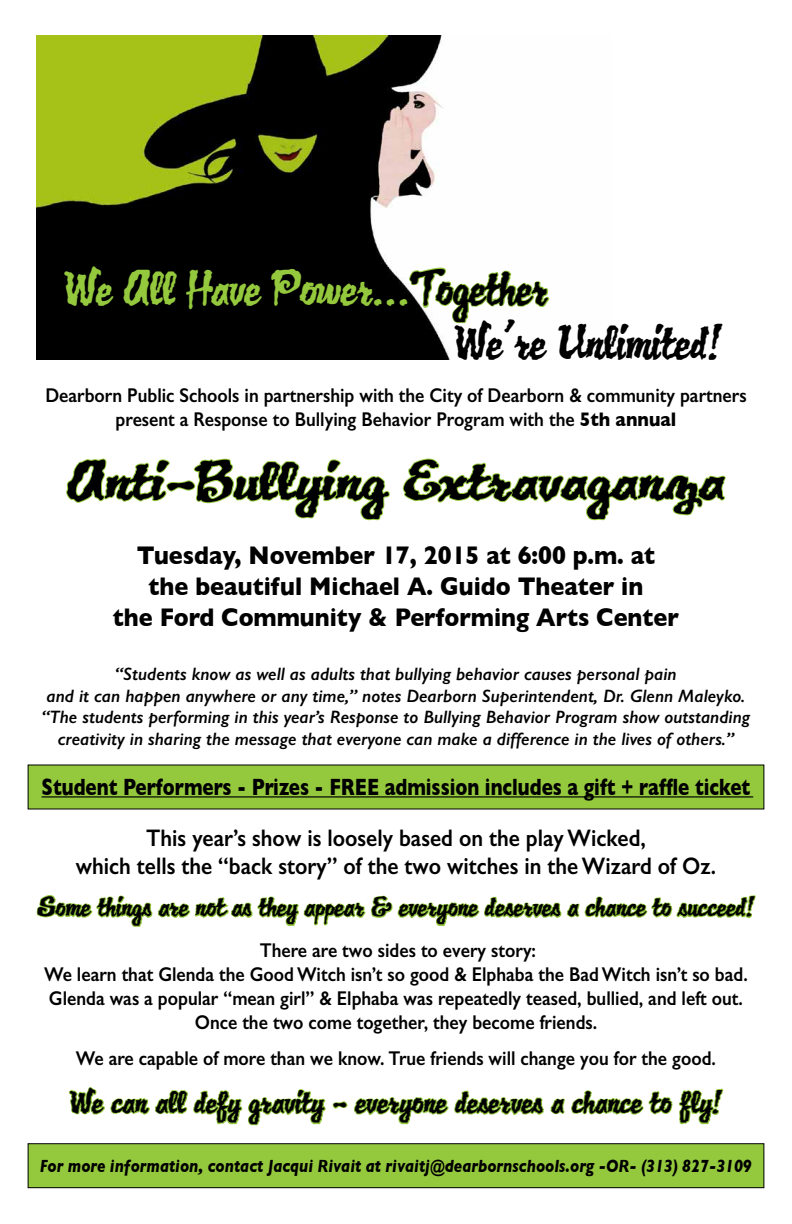
<style>
.page{position:relative;width:792px;height:1224px;background:#fff}
.page>*{position:absolute;margin:0;border:0;box-sizing:border-box;transform-origin:0 0}
.t1{font:62px "Jack Lantern BB";color:#000;scale:1.1 1}
.t2{font:55px/54px "Jack Lantern BB";color:#000;scale:.85 1}
.t3{font:36px "Jack Lantern BB";color:#000;scale:.9 1}
.t4{font:31px "Jack Lantern BB";color:#000;scale:.9 1}
.t5{font:700 26px/31.2px "Gill Sans";color:#000;text-align:center;scale:.9 1}
.t6{font:600 24px/28.8px "Gill Sans";color:#000;text-align:center;scale:.9 1}
.t7{font:700 24px "Gill Sans";color:#000;scale:.78 1}
.t8{font:600 20px/24px "Gill Sans";color:#000;text-align:center;scale:.9 1}
.t9{font:italic 600 18px/21.6px "Gill Sans";color:#000;text-align:center}
.t10{font:italic 700 18px "Gill Sans";color:#000;scale:.85 1}
.s1{color:#95c93d}
.s2{font-weight:700}
</style>
<div class="page">
<div style="left:28px;top:765px;width:736px;height:44px;background:#95c93d"></div>
<div style="left:28px;top:1144px;width:736px;height:44px;background:#95c93d"></div>
<div style="left:28px;top:1143px;width:736px;height:45px;border:1px solid #000"></div>
<img style="left:36px;top:36px;width:414px;height:324px">
<div style="left:36px;top:280px;width:184px;height:80px;background:#000"></div>
<svg style="left:408px;top:218px;width:142px;height:141px"></svg>
<hr style="left:42px;top:796px;width:711px;height:2px;background:#000">
<svg style="left:66px;top:458px;width:324px;height:63px"></svg>
<svg style="left:402px;top:458px;width:324px;height:63px"></svg>
<svg style="left:36px;top:895px;width:720px;height:32px"></svg>
<svg style="left:67px;top:1087px;width:658px;height:58px"></svg>
<h2 class="t2" style="left:456px;top:265px;width:314px;text-indent:-390px"><span class="s1">We All Have Power...</span>Together<br>We’re Unlimited!</h2>
<p class="t8" style="left:45px;top:383px;width:781px">Dearborn Public Schools in partnership with the City of Dearborn &amp; community partners present a Response to Bullying Behavior Program with the <span class="s2">5th annual</span></p>
<h1 class="t1" style="left:68px;top:450px;width:598px">Anti-Bullying Extravaganza</h1>
<h3 class="t5" style="left:113px;top:539px;width:630px">Tuesday, November 17, 2015 at 6:00 p.m. at<br>the beautiful Michael A. Guido Theater in<br>the Ford Community &amp; Performing Arts Center</h3>
<p class="t9" style="left:42px;top:663px;width:710px">“Students know as well as adults that bullying behavior causes personal pain<br>and it can happen anywhere or any time,” notes Dearborn Superintendent, Dr. Glenn Maleyko. “The students performing in this year’s Response to Bullying Behavior Program show outstanding creativity in sharing the message that everyone can make a difference in the lives of others.”</p>
<p class="t7" style="left:42px;top:768px;width:910px">Student Performers - Prizes - FREE admission includes a gift + raffle ticket</p>
<p class="t6" style="left:76px;top:823px;width:713px">This year’s show is loosely based on the play Wicked,<br>which tells the “back story” of the two witches in the Wizard of Oz.</p>
<h3 class="t4" style="left:38px;top:891px;width:797px">Some things are not as they appear &amp; everyone deserves a chance to succeed!</h3>
<p class="t8" style="left:44px;top:938px;width:783px">There are two sides to every story:<br>We learn that Glenda the Good Witch isn’t so good &amp; Elphaba the Bad Witch isn’t so bad.<br>Glenda was a popular “mean girl” &amp; Elphaba was repeatedly teased, bullied, and left out.<br>Once the two come together, they become friends.</p>
<p class="t8" style="left:76px;top:1046px;width:713px">We are capable of more than we know. True friends will change you for the good.</p>
<h3 class="t3" style="left:70px;top:1084px;width:725px">We can all defy gravity - everyone deserves a chance to fly!</h3>
<p class="t10" style="left:40px;top:1155px;width:839px">For more information, contact Jacqui Rivait at rivaitj@dearbornschools.org -OR- (313) 827-3109</p>
</div>
